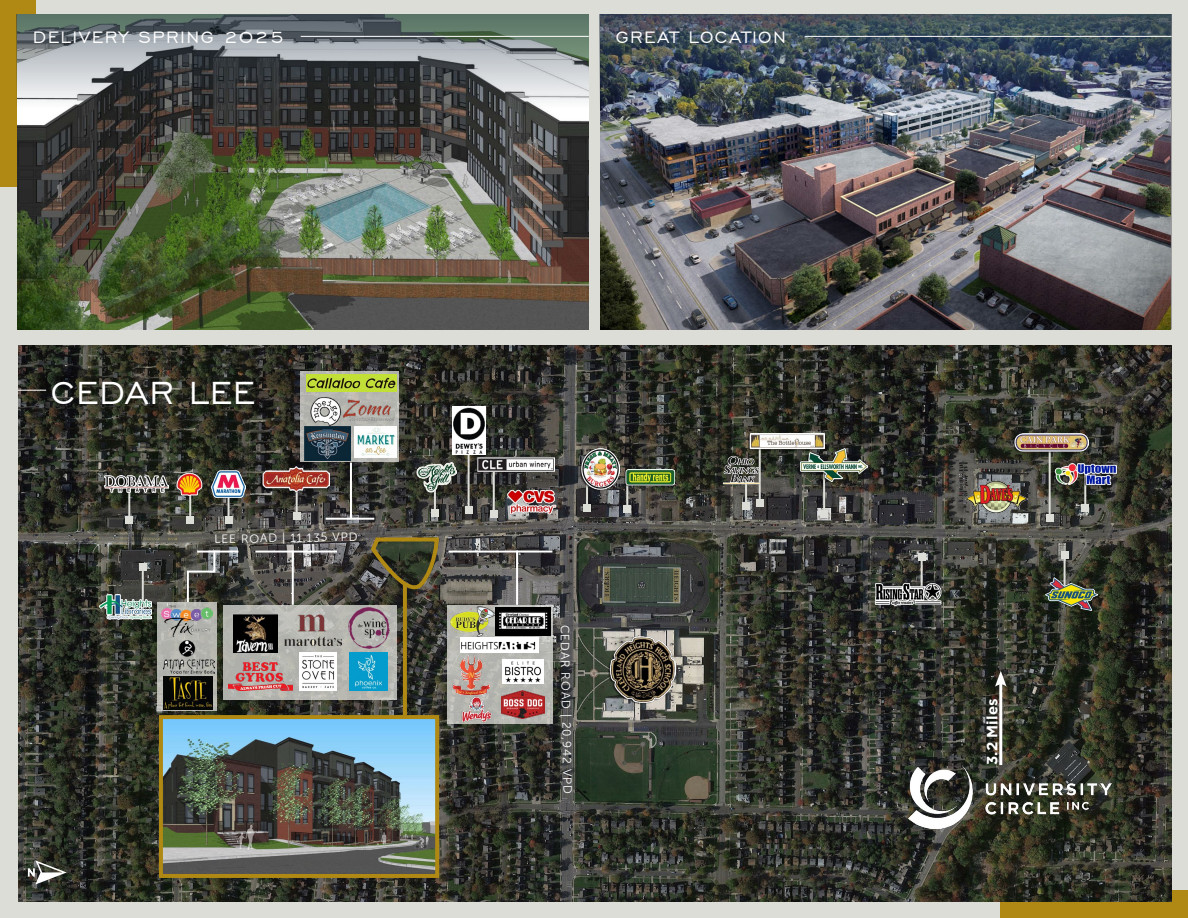
<style>
.page{position:relative;width:1188px;height:918px;background:#ddddd8}
.page>*{position:absolute;margin:0;border:0;box-sizing:border-box;transform-origin:0 0}
.t1{font:40.5px "Engravers Gothic BT";letter-spacing:.02em;color:#fff}
.t2{font:21px "Engravers Gothic BT";letter-spacing:.07em;color:#fff}
.t3{font:700 15px "Gotham";color:#fff}
.t4{font:12px "Museo Sans 300";color:#fff}
</style>
<div class="page">
<div style="left:0;top:0;width:35px;height:187px;background:#af8913"></div>
<div style="left:1001px;top:890px;width:187px;height:28px;background:#af8913"></div>
<img style="left:17px;top:108px;width:572px;height:221px">
<img style="left:600px;top:108px;width:572px;height:221px">
<img style="left:18px;top:346px;width:1154px;height:556px">
<img style="left:164px;top:720px;width:270px;height:153px">
<div style="left:159px;top:715px;width:280px;height:163px;border:4px solid #af8913"></div>
<svg style="left:16px;top:14px;width:573px;height:94px;background:#6e7576"></svg>
<img style="left:599px;top:14px;width:573px;height:94px">
<hr style="left:301px;top:36px;width:288px;height:1px;background:#fff">
<hr style="left:805px;top:36px;width:367px;height:1px;background:#fff">
<svg style="left:18px;top:390px;width:28px;height:1px"></svg>
<svg style="left:223px;top:605px;width:174px;height:95px;background:#b3b5b0"></svg>
<div style="left:301px;top:371px;width:98px;height:91px;background:linear-gradient(to right,#b6b6b1,#b7b7b1)"></div>
<svg style="left:157px;top:602px;width:60px;height:109px;background:#a4a59f"></svg>
<svg style="left:447px;top:605px;width:105px;height:118px;background:#b9b8b3"></svg>
<hr style="left:142px;top:567px;width:2px;height:35px;background:#ddddd8">
<div style="left:139px;top:563px;width:8px;height:8px;background:#ddddd8"></div>
<hr style="left:1064px;top:555px;width:2px;height:35px;background:#ddddd8">
<div style="left:1061px;top:551px;width:8px;height:8px;background:#ddddd8"></div>
<hr style="left:1049px;top:451px;width:2px;height:67px;background:#ddddd8">
<div style="left:1046px;top:514px;width:8px;height:8px;background:#ddddd8"></div>
<hr style="left:1084px;top:471px;width:2px;height:37px;background:#ddddd8">
<div style="left:1081px;top:504px;width:8px;height:8px;background:#ddddd8"></div>
<hr style="left:823px;top:471px;width:2px;height:43px;background:#ddddd8">
<div style="left:820px;top:510px;width:8px;height:8px;background:#ddddd8"></div>
<hr style="left:759px;top:449px;width:2px;height:54px;background:#ddddd8">
<div style="left:756px;top:499px;width:8px;height:8px;background:#ddddd8"></div>
<hr style="left:745px;top:478px;width:2px;height:28px;background:#ddddd8">
<div style="left:742px;top:502px;width:8px;height:8px;background:#ddddd8"></div>
<hr style="left:626px;top:481px;width:2px;height:28px;background:#ddddd8">
<div style="left:623px;top:505px;width:8px;height:8px;background:#ddddd8"></div>
<hr style="left:586px;top:471px;width:2px;height:37px;background:#ddddd8">
<div style="left:583px;top:504px;width:8px;height:8px;background:#ddddd8"></div>
<hr style="left:493px;top:471px;width:2px;height:43px;background:#ddddd8">
<div style="left:490px;top:510px;width:8px;height:8px;background:#ddddd8"></div>
<hr style="left:434px;top:471px;width:2px;height:42px;background:#ddddd8">
<div style="left:431px;top:509px;width:8px;height:8px;background:#ddddd8"></div>
<hr style="left:296px;top:485px;width:2px;height:31px;background:#ddddd8">
<div style="left:293px;top:512px;width:8px;height:8px;background:#ddddd8"></div>
<hr style="left:228px;top:489px;width:2px;height:31px;background:#ddddd8">
<div style="left:225px;top:516px;width:8px;height:8px;background:#ddddd8"></div>
<hr style="left:189px;top:489px;width:2px;height:31px;background:#ddddd8">
<div style="left:186px;top:516px;width:8px;height:8px;background:#ddddd8"></div>
<hr style="left:128px;top:489px;width:2px;height:31px;background:#ddddd8">
<div style="left:125px;top:516px;width:8px;height:8px;background:#ddddd8"></div>
<hr style="left:468px;top:455px;width:2px;height:55px;background:#ddddd8">
<div style="left:465px;top:506px;width:8px;height:8px;background:#ddddd8"></div>
<hr style="left:921px;top:557px;width:2px;height:35px;background:#ddddd8">
<div style="left:918px;top:553px;width:8px;height:8px;background:#ddddd8"></div>
<img style="left:607px;top:637px;width:69px;height:68px">
<svg style="left:369px;top:534px;width:72px;height:72px;background:#4d4931"></svg>
<hr style="left:403px;top:583px;width:4px;height:132px;background:#af8913">
<hr style="left:255px;top:551px;width:82px;height:2px;background:#fff">
<hr style="left:326px;top:518px;width:48px;height:2px;background:#fff">
<hr style="left:197px;top:551px;width:41px;height:2px;background:#fff">
<hr style="left:449px;top:551px;width:103px;height:2px;background:#fff">
<hr style="left:292px;top:551px;width:2px;height:54px;background:#fff">
<hr style="left:350px;top:463px;width:2px;height:56px;background:#fff">
<hr style="left:516px;top:551px;width:2px;height:54px;background:#fff">
<img style="left:450px;top:607px;width:101px;height:29px">
<img style="left:461px;top:637px;width:78px;height:15px">
<img style="left:502px;top:691px;width:43px;height:28px">
<img style="left:452px;top:655px;width:38px;height:39px">
<img style="left:503px;top:659px;width:41px;height:25px">
<img style="left:461px;top:696px;width:31px;height:27px">
<img style="left:233px;top:615px;width:45px;height:37px">
<img style="left:284px;top:615px;width:57px;height:31px">
<img style="left:348px;top:608px;width:42px;height:41px">
<img style="left:229px;top:662px;width:64px;height:29px">
<img style="left:349px;top:653px;width:38px;height:38px">
<img style="left:299px;top:653px;width:37px;height:37px">
<img style="left:161px;top:606px;width:51px;height:31px">
<img style="left:164px;top:640px;width:50px;height:33px">
<img style="left:164px;top:677px;width:48px;height:32px">
<svg style="left:186px;top:549px;width:30px;height:55px;background:#5c5b54"></svg>
<img style="left:97px;top:595px;width:55px;height:26px">
<img style="left:875px;top:583px;width:68px;height:24px">
<img style="left:1046px;top:578px;width:52px;height:33px">
<img style="left:1053px;top:463px;width:64px;height:23px">
<img style="left:1012px;top:433px;width:76px;height:21px">
<img style="left:965px;top:481px;width:62px;height:33px">
<img style="left:798px;top:449px;width:70px;height:34px">
<img style="left:747px;top:433px;width:77px;height:17px">
<img style="left:720px;top:455px;width:44px;height:31px">
<img style="left:623px;top:470px;width:51px;height:17px">
<img style="left:578px;top:448px;width:42px;height:43px">
<img style="left:478px;top:458px;width:76px;height:13px">
<img style="left:413px;top:463px;width:44px;height:31px">
<img style="left:503px;top:486px;width:57px;height:33px">
<img style="left:452px;top:406px;width:34px;height:49px">
<img style="left:355px;top:427px;width:41px;height:31px">
<img style="left:304px;top:427px;width:47px;height:33px">
<img style="left:344px;top:399px;width:52px;height:22px">
<img style="left:306px;top:396px;width:38px;height:34px">
<img style="left:306px;top:374px;width:90px;height:18px">
<img style="left:258px;top:467px;width:71px;height:27px">
<img style="left:101px;top:475px;width:68px;height:19px">
<img style="left:176px;top:472px;width:28px;height:26px">
<img style="left:212px;top:471px;width:33px;height:26px">
<img style="left:909px;top:765px;width:203px;height:64px">
<hr style="left:999px;top:681px;width:3px;height:84px;background:#fff">
<svg style="left:995px;top:671px;width:12px;height:16px"></svg>
<svg style="left:28px;top:860px;width:39px;height:25px"></svg>
<h2 class="t2" style="left:33px;top:26px;width:253px">DELIVERY SPRING 2025</h2>
<h2 class="t2" style="left:616px;top:26px;width:172px">GREAT LOCATION</h2>
<h1 class="t1" style="left:51px;top:371px;width:205px">CEDAR LEE</h1>
<p class="t4" style="left:214px;top:533px;width:145px;rotate:-1deg">LEE ROAD | 11,135 VPD</p>
<p class="t4" style="left:571px;top:625px;width:170px;rotate:89deg">CEDAR ROAD | 20,942 VPD</p>
<p class="t3" style="left:982px;top:765px;width:68px;rotate:-90deg">3.2 Miles</p>
</div>
